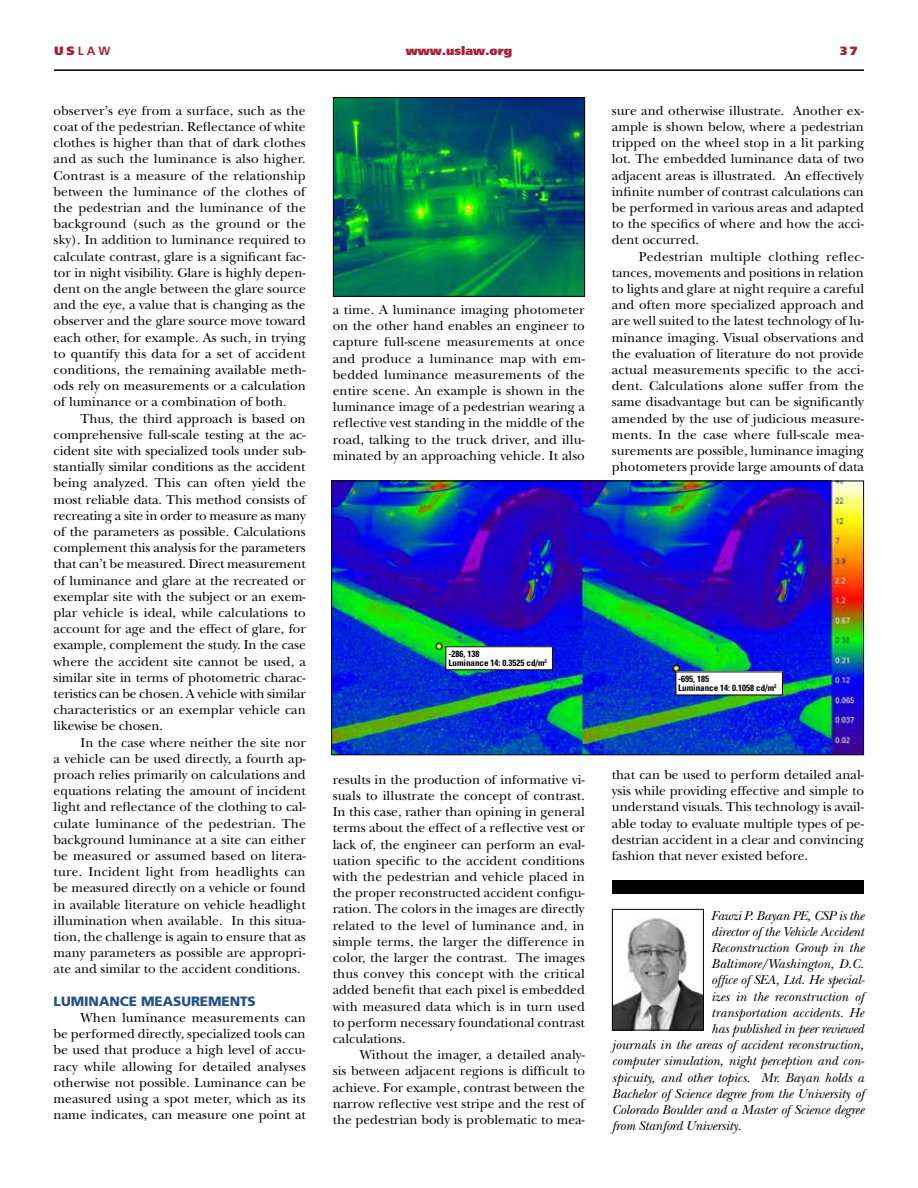
<style>
.page{position:relative;width:918px;height:1188px;background:#fff}
.page>*{position:absolute;margin:0;border:0;box-sizing:border-box;transform-origin:0 0}
.t1{font:13.5px/16.2px "New Baskerville";color:#000;text-align:justify}
.t2{font:italic 13.5px "New Baskerville";letter-spacing:-.005em;color:#000}
.t3{font:900 13.5px "Frutiger";letter-spacing:-.005em;color:#245187}
.t4{font:900 12px "Frutiger";color:#a52238}
.t5{font:700 12px "Frutiger";color:#a52238}
.t6{font:700 condensed 9px/9px "Univers";color:#000}
.s1{font-weight:900}
</style>
<div class="page">
<hr style="left:54px;top:69px;width:810px;height:2px;background:#000">
<img style="left:614px;top:918px;width:88px;height:110px">
<div style="left:612px;top:909px;width:92px;height:121px;border:1px solid #000"></div>
<div style="left:612px;top:881px;width:252px;height:13px;background:#000"></div>
<img style="left:335px;top:99px;width:248px;height:196px">
<div style="left:333px;top:97px;width:252px;height:200px;border:1px solid #000"></div>
<img style="left:333px;top:483px;width:529px;height:270px">
<div style="left:331px;top:481px;width:533px;height:274px;border:1px solid #000"></div>
<div style="left:446px;top:647px;width:106px;height:23px;background:#fff"></div>
<div style="left:676px;top:672px;width:106px;height:23px;background:#fff"></div>
<p class="t5" style="left:54px;top:44px;width:58px"><span class="s1">US</span>LAW</p>
<p class="t4" style="left:406px;top:43px;width:108px">www.uslaw.org</p>
<p class="t4" style="left:840px;top:43px;width:19px">37</p>
<p class="t1" style="left:54px;top:102px;width:254px">observer’s eye from a surface, such as the coat of the pedestrian. Reflectance of white clothes is higher than that of dark clothes and as such the luminance is also higher.<br>Contrast is a measure of the relationship between the luminance of the clothes of the pedestrian and the luminance of the background (such as the ground or the sky). In addition to luminance required to calculate contrast, glare is a significant fac&shy;tor in night visibility. Glare is highly depen&shy;dent on the angle between the glare source and the eye, a value that is changing as the observer and the glare source move toward each other, for example. As such, in trying to quantify this data for a set of accident conditions, the remaining available meth&shy;ods rely on measurements or a calculation of luminance or a combination of both.</p>
<p class="t1" style="left:54px;top:410px;width:254px;text-indent:27px">Thus, the third approach is based on comprehensive full-scale testing at the ac&shy;cident site with specialized tools under sub&shy;stantially similar conditions as the accident being analyzed. This can often yield the most reliable data. This method consists of recreating a site in order to measure as many of the parameters as possible. Calculations complement this analysis for the parameters that can’t be measured. Direct measurement of luminance and glare at the recreated or exemplar site with the subject or an exem&shy;plar vehicle is ideal, while calculations to account for age and the effect of glare, for example, complement the study. In the case where the accident site cannot be used, a similar site in terms of photometric charac&shy;teristics can be chosen. A vehicle with similar characteristics or an exemplar vehicle can likewise be chosen.</p>
<p class="t1" style="left:54px;top:734px;width:254px;text-indent:27px">In the case where neither the site nor a vehicle can be used directly, a fourth ap&shy;proach relies primarily on calculations and equations relating the amount of incident light and reflectance of the clothing to cal&shy;culate luminance of the pedestrian. The background luminance at a site can either be measured or assumed based on litera&shy;ture. Incident light from headlights can be measured directly on a vehicle or found in available literature on vehicle headlight illumination when available. In this situa&shy;tion, the challenge is again to ensure that as many parameters as possible are appropri&shy;ate and similar to the accident conditions.</p>
<p class="t3" style="left:54px;top:993px;width:204px">LUMINANCE MEASUREMENTS</p>
<p class="t1" style="left:54px;top:1010px;width:254px;text-indent:27px">When luminance measurements can be performed directly, specialized tools can be used that produce a high level of accu&shy;racy while allowing for detailed analyses otherwise not possible. Luminance can be measured using a spot meter, which as its name indicates, can measure one point at</p>
<p class="t1" style="left:333px;top:302px;width:254px">a time. A luminance imaging photometer on the other hand enables an engineer to capture full-scene measurements at once and produce a luminance map with em&shy;bedded luminance measurements of the entire scene. An example is shown in the luminance image of a pedestrian wearing a reflective vest standing in the middle of the road, talking to the truck driver, and illu&shy;minated by an approaching vehicle. It also</p>
<p class="t1" style="left:612px;top:102px;width:254px">sure and otherwise illustrate. Another ex&shy;ample is shown below, where a pedestrian tripped on the wheel stop in a lit parking lot. The embedded luminance data of two adjacent areas is illustrated. An effectively infinite number of contrast calculations can be performed in various areas and adapted to the specifics of where and how the acci&shy;dent occurred.</p>
<p class="t1" style="left:612px;top:248px;width:254px;text-indent:27px">Pedestrian multiple clothing reflec&shy;tances, movements and positions in relation to lights and glare at night require a careful and often more specialized approach and are well suited to the latest technology of lu&shy;minance imaging. Visual observations and the evaluation of literature do not provide actual measurements specific to the acci&shy;dent. Calculations alone suffer from the same disadvantage but can be significantly amended by the use of judicious measure&shy;ments. In the case where full-scale mea&shy;surements are possible, luminance imaging photometers provide large amounts of data</p>
<p class="t6" style="left:449px;top:649px;width:100px">-286, 138<br>Luminance 14: 0.3525 cd/m<sup>2</sup></p>
<p class="t6" style="left:678px;top:674px;width:100px">-695, 185<br>Luminance 14: 0.1058 cd/m<sup>2</sup></p>
<p class="t1" style="left:333px;top:772px;width:254px">results in the production of informative vi&shy;suals to illustrate the concept of contrast.<br>In this case, rather than opining in general terms about the effect of a reflective vest or lack of, the engineer can perform an eval&shy;uation specific to the accident conditions with the pedestrian and vehicle placed in the proper reconstructed accident configu&shy;ration. The colors in the images are directly related to the level of luminance and, in simple terms, the larger the difference in color, the larger the contrast. The images thus convey this concept with the critical added benefit that each pixel is embedded with measured data which is in turn used to perform necessary foundational contrast calculations.</p>
<p class="t1" style="left:333px;top:1047px;width:254px;text-indent:27px">Without the imager, a detailed analy&shy;sis between adjacent regions is difficult to achieve. For example, contrast between the narrow reflective vest stripe and the rest of the pedestrian body is problematic to mea-</p>
<p class="t1" style="left:612px;top:767px;width:254px">that can be used to perform detailed anal&shy;ysis while providing effective and simple to understand visuals. This technology is avail&shy;able today to evaluate multiple types of pe&shy;destrian accident in a clear and convincing fashion that never existed before.</p>
<p class="t2" style="left:711px;top:907px;width:154px">Fawzi P. Bayan PE, CSP is the</p>
<p class="t2" style="left:711px;top:923px;width:154px">director of the Vehicle Accident</p>
<p class="t2" style="left:711px;top:940px;width:154px">Reconstruction Group in the</p>
<p class="t2" style="left:711px;top:956px;width:154px">Baltimore/Washington, D.C.</p>
<p class="t2" style="left:711px;top:972px;width:155px">office of SEA, Ltd. He special-</p>
<p class="t2" style="left:711px;top:988px;width:154px">izes in the reconstruction of</p>
<p class="t2" style="left:711px;top:1004px;width:154px">transportation accidents. He</p>
<p class="t2" style="left:711px;top:1021px;width:154px">has published in peer reviewed</p>
<p class="t2" style="left:612px;top:1037px;width:253px">journals in the areas of accident reconstruction,</p>
<p class="t2" style="left:612px;top:1053px;width:254px">computer simulation, night perception and con-</p>
<p class="t2" style="left:612px;top:1069px;width:253px">spicuity, and other topics. Mr. Bayan holds a</p>
<p class="t2" style="left:612px;top:1085px;width:254px">Bachelor of Science degree from the University of</p>
<p class="t2" style="left:612px;top:1102px;width:253px">Colorado Boulder and a Master of Science degree</p>
<p class="t2" style="left:612px;top:1118px;width:131px">from Stanford University.</p>
</div>
